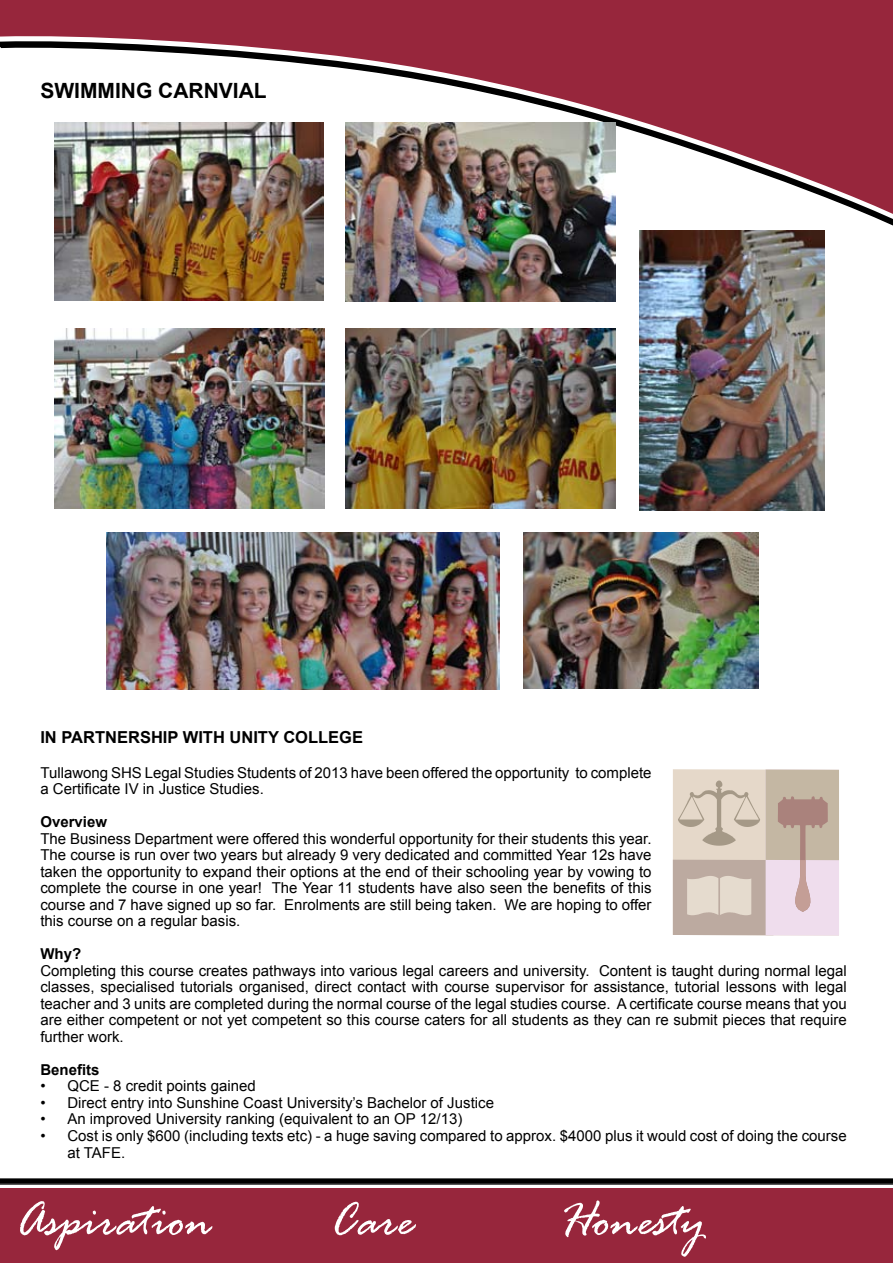
<style>
.page{position:relative;width:893px;height:1263px;background:#fff}
.page>*{position:absolute;margin:0;border:0;box-sizing:border-box;transform-origin:0 0}
.t1{font:italic 51px "Rage";color:#fff}
.t2{font:700 21px "Arial";color:#000}
.t3{font:700 16.5px "Arial";color:#000}
.t4{font:15px/16.5px "Arial";color:#000}
.t5{font:700 15px "Arial";color:#000}
</style>
<div class="page">
<svg style="left:0;top:0;width:893px;height:261px;fill:#97263c"></svg>
<svg style="left:0;top:1178px;width:893px;height:5px;background:#131313"></svg>
<svg style="left:0;top:1183px;width:893px;height:2px;background:#3f3f3f"></svg>
<div style="left:0;top:1188px;width:893px;height:75px;background:#97263c"></div>
<svg style="left:673px;top:769px;width:166px;height:166px;background:#d3c2ba"></svg>
<img style="left:54px;top:122px;width:269px;height:179px">
<img style="left:54px;top:329px;width:270px;height:179px">
<img style="left:345px;top:329px;width:271px;height:179px">
<img style="left:345px;top:122px;width:271px;height:180px">
<img style="left:524px;top:532px;width:234px;height:156px">
<img style="left:106px;top:532px;width:394px;height:157px">
<img style="left:639px;top:231px;width:186px;height:279px">
<h2 class="t2" style="left:40px;top:77px;width:228px">SWIMMING CARNVIAL</h2>
<p class="t3" style="left:40px;top:727px;width:324px">IN PARTNERSHIP WITH UNITY COLLEGE</p>
<p class="t4" style="left:40px;top:764px;width:613px">Tullawong SHS Legal Studies Students of 2013 have been offered the opportunity to complete a Certificate IV in Justice Studies.</p>
<p class="t5" style="left:40px;top:812px;width:68px">Overview</p>
<p class="t4" style="left:40px;top:830px;width:613px;text-align:justify">The Business Department were offered this wonderful opportunity for their students this year.<br>The course is run over two years but already 9 very dedicated and committed Year 12s have taken the opportunity to expand their options at the end of their schooling year by vowing to complete the course in one year! The Year 11 students have also seen the benefits of this course and 7 have signed up so far. Enrolments are still being taken. We are hoping to offer this course on a regular basis.</p>
<p class="t5" style="left:40px;top:944px;width:42px">Why?</p>
<p class="t4" style="left:40px;top:962px;width:808px;text-align:justify">Completing this course creates pathways into various legal careers and university. Content is taught during normal legal classes, specialised tutorials organised, direct contact with course supervisor for assistance, tutorial lessons with legal teacher and 3 units are completed during the normal course of the legal studies course. A certificate course means that you are either competent or not yet competent so this course caters for all students as they can re submit pieces that require further work.</p>
<p class="t5" style="left:40px;top:1060px;width:61px">Benefits</p>
<p class="t4" style="left:40px;top:1078px;width:217px">• QCE - 8 credit points gained</p>
<p class="t4" style="left:40px;top:1094px;width:455px">• Direct entry into Sunshine Coast University’s Bachelor of Justice</p>
<p class="t4" style="left:40px;top:1111px;width:423px">• An improved University ranking (equivalent to an OP 12/13)</p>
<p class="t4" style="left:67px;top:1127px;width:781px;text-indent:-27px">• Cost is only $600 (including texts etc) - a huge saving compared to approx. $4000 plus it would cost of doing the course at TAFE.</p>
<h1 class="t1" style="left:15px;top:1193px;width:198px">Aspiration</h1>
<h1 class="t1" style="left:330px;top:1193px;width:86px">Care</h1>
<h1 class="t1" style="left:558px;top:1193px;width:148px">Honesty</h1>
</div>
